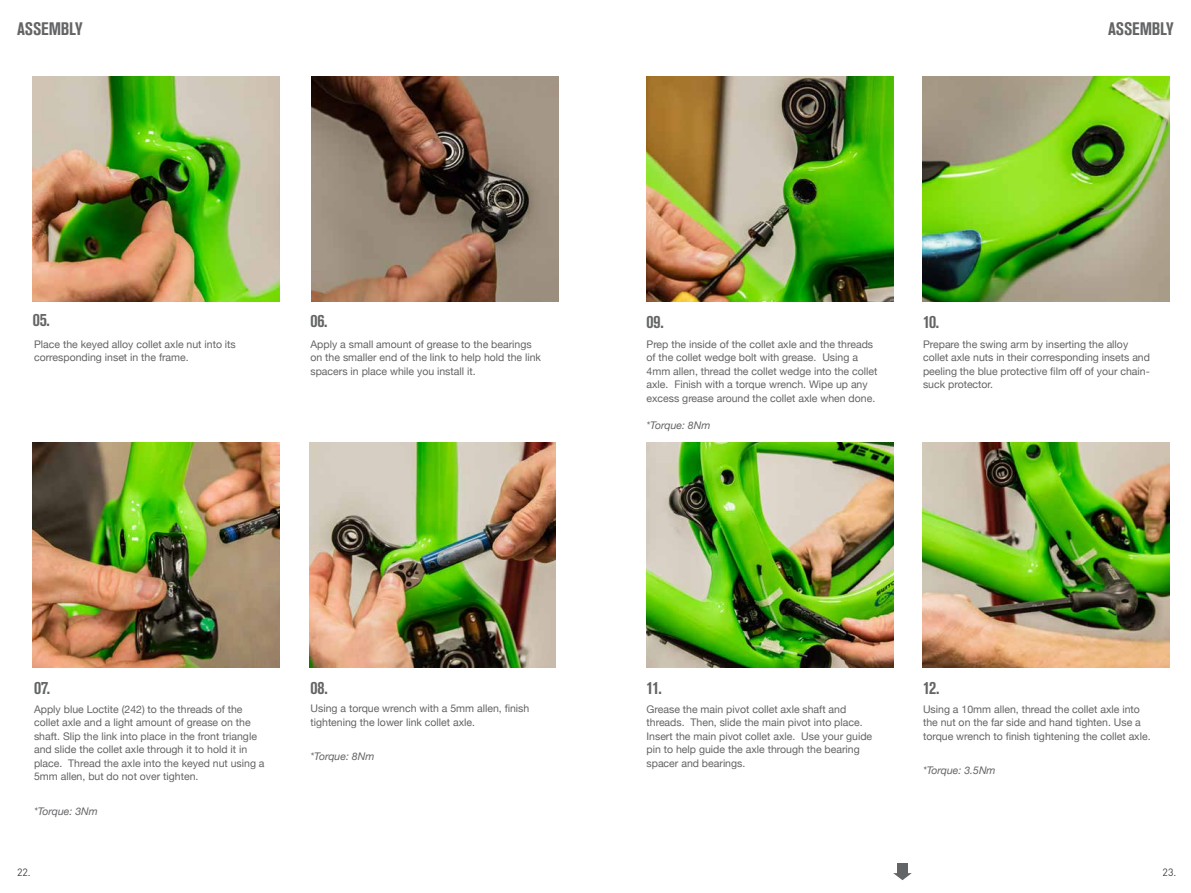
<style>
.page{position:relative;width:1191px;height:893px;background:#fff}
.page>*{position:absolute;margin:0;border:0;box-sizing:border-box;transform-origin:0 0}
.t1{font:700 condensed 18px "Akzidenz Grotesk Std";letter-spacing:-.01em;color:#636466}
.t2{font:10.5px/13.5px "Helvetica Neue";color:#636466}
.t3{font:italic 10.5px "Helvetica Neue";color:#636466}
.t4{font:10.5px "DIN";color:#414042}
</style>
<div class="page">
<svg style="left:893px;top:873px;width:18px;height:7px"></svg>
<div style="left:897px;top:863px;width:11px;height:11px;background:#636466"></div>
<img style="left:312px;top:76px;width:246px;height:226px">
<img style="left:646px;top:76px;width:247px;height:226px">
<img style="left:923px;top:76px;width:246px;height:226px">
<img style="left:33px;top:442px;width:246px;height:226px">
<img style="left:309px;top:442px;width:247px;height:226px">
<img style="left:646px;top:442px;width:247px;height:226px">
<img style="left:923px;top:442px;width:246px;height:226px">
<img style="left:33px;top:76px;width:246px;height:226px">
<h1 class="t1" style="left:17px;top:18px;width:67px">ASSEMBLY</h1>
<h1 class="t1" style="left:1108px;top:18px;width:67px">ASSEMBLY</h1>
<h1 class="t1" style="left:33px;top:310px;width:19px">05.</h1>
<h1 class="t1" style="left:310px;top:310px;width:19px">06.</h1>
<h1 class="t1" style="left:646px;top:311px;width:19px">09.</h1>
<h1 class="t1" style="left:923px;top:311px;width:18px">10.</h1>
<p class="t2" style="left:34px;top:337px;width:203px">Place the keyed alloy collet axle nut into its corresponding inset in the frame.</p>
<p class="t2" style="left:310px;top:337px;width:232px">Apply a small amount of grease to the bearings on the smaller end of the link to help hold the link spacers in place while you install it.</p>
<p class="t2" style="left:646px;top:337px;width:232px">Prep the inside of the collet axle and the threads of the collet wedge bolt with grease. Using a 4mm allen, thread the collet wedge into the collet axle. Finish with a torque wrench. Wipe up any excess grease around the collet axle when done.</p>
<p class="t3" style="left:646px;top:419px;width:65px">*Torque: 8Nm</p>
<p class="t2" style="left:923px;top:337px;width:228px">Prepare the swing arm by inserting the alloy collet axle nuts in their corresponding insets and peeling the blue protective film off of your chain&shy;suck protector.</p>
<h1 class="t1" style="left:34px;top:677px;width:18px">07.</h1>
<h1 class="t1" style="left:310px;top:677px;width:19px">08.</h1>
<h1 class="t1" style="left:646px;top:678px;width:17px">11.</h1>
<h1 class="t1" style="left:923px;top:678px;width:18px">12.</h1>
<p class="t2" style="left:34px;top:702px;width:232px">Apply blue Loctite (242) to the threads of the collet axle and a light amount of grease on the shaft. Slip the link into place in the front triangle and slide the collet axle through it to hold it in place. Thread the axle into the keyed nut using a 5mm allen, but do not over tighten.</p>
<p class="t3" style="left:34px;top:805px;width:65px">*Torque: 3Nm</p>
<p class="t2" style="left:310px;top:701px;width:220px">Using a torque wrench with a 5mm allen, finish tightening the lower link collet axle.</p>
<p class="t3" style="left:310px;top:750px;width:65px">*Torque: 8Nm</p>
<p class="t2" style="left:646px;top:702px;width:227px">Grease the main pivot collet axle shaft and threads. Then, slide the main pivot into place.<br>Insert the main pivot collet axle. Use your guide pin to help guide the axle through the bearing spacer and bearings.</p>
<p class="t2" style="left:923px;top:702px;width:229px">Using a 10mm allen, thread the collet axle into the nut on the far side and hand tighten. Use a torque wrench to finish tightening the collet axle.</p>
<p class="t3" style="left:923px;top:764px;width:74px">*Torque: 3.5Nm</p>
<p class="t4" style="left:17px;top:866px;width:15px">22.</p>
<p class="t4" style="left:1162px;top:866px;width:15px">23.</p>
</div>
